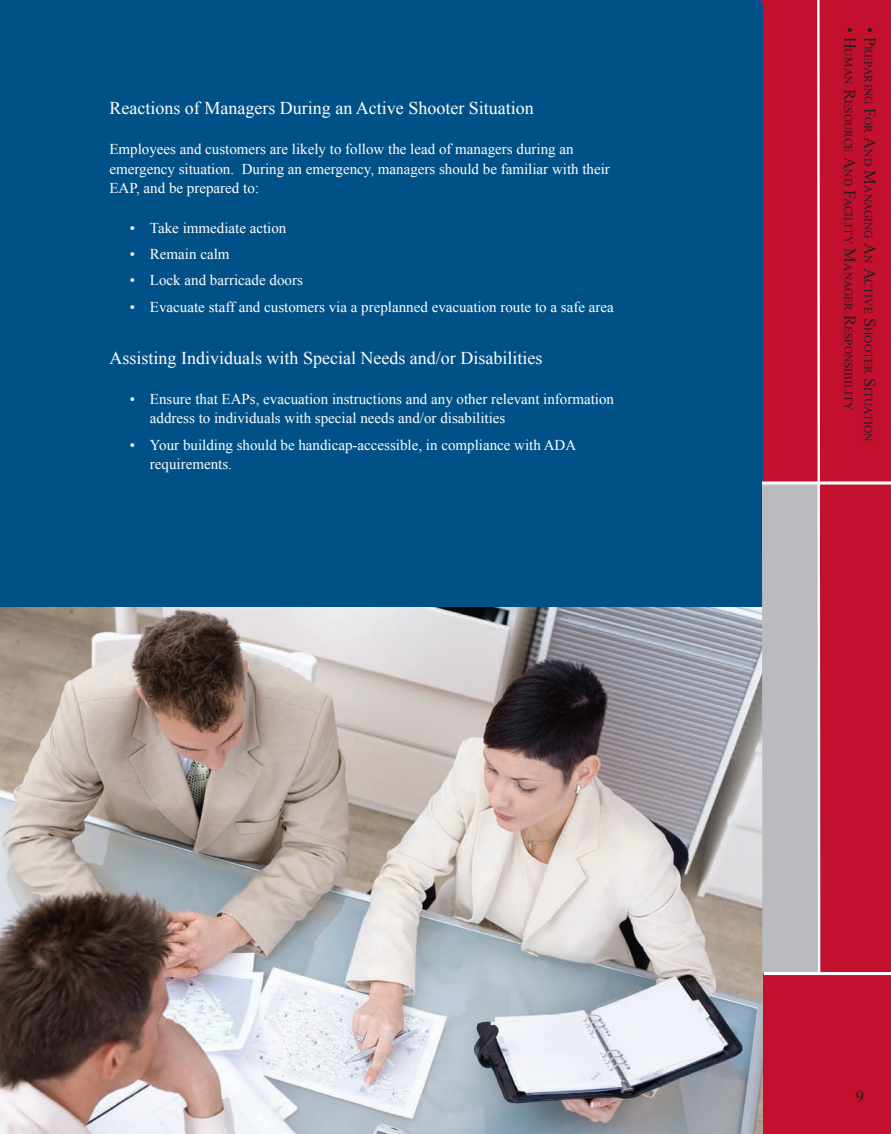
<style>
.page{position:relative;width:891px;height:1134px;background:#fff}
.page>*{position:absolute;margin:0;border:0;box-sizing:border-box;transform-origin:0 0}
.t1{font:18px "Times New Roman";color:#fff}
.t2{font:16.5px "Times New Roman";color:#231f20}
.t3{font:15px/19.5px "Times New Roman";color:#fff}
.t4{font:11.55px/19.8px "Times New Roman";color:#231f20}
.t5{font:11.55px "Times New Roman";letter-spacing:.025em;color:#231f20}
.t6{font:11.55px "Times New Roman";letter-spacing:-.02em;color:#231f20}
.s1{font-size:11.55px}
.s2{font-size:16.5px}
</style>
<div class="page">
<div style="left:0;top:0;width:783px;height:1134px;background:#005187"></div>
<img style="left:0;top:607px;width:763px;height:527px">
<hr style="left:763px;top:1131px;width:128px;height:3px;background:#c3102f">
<hr style="left:762px;top:0;width:129px;height:4px;background:#c3102f">
<div style="left:764px;top:0;width:127px;height:1134px;background:#c3102f"></div>
<div style="left:762px;top:483px;width:57px;height:489px;background:#babbbe"></div>
<svg style="left:816px;top:0;width:6px;height:976px"></svg>
<hr style="left:762px;top:482px;width:129px;height:2px;background:#fff">
<hr style="left:764px;top:972px;width:127px;height:3px;background:#fff">
<p class="t1" style="left:109px;top:96px;width:426px">Reactions of Managers During an Active Shooter Situation</p>
<p class="t3" style="left:109px;top:139px;width:502px">Employees and customers are likely to follow the lead of managers during an emergency situation. During an emergency, managers should be familiar with their<br>EAP, and be prepared to:</p>
<p class="t3" style="left:130px;top:218px;width:158px">• Take immediate action</p>
<p class="t3" style="left:130px;top:244px;width:101px">• Remain calm</p>
<p class="t3" style="left:130px;top:270px;width:175px">• Lock and barricade doors</p>
<p class="t3" style="left:130px;top:297px;width:485px">• Evacuate staff and customers via a preplanned evacuation route to a safe area</p>
<p class="t1" style="left:109px;top:346px;width:434px">Assisting Individuals with Special Needs and/or Disabilities</p>
<p class="t3" style="left:150px;top:389px;width:466px;text-indent:-20px">• Ensure that EAPs, evacuation instructions and any other relevant information address to individuals with special needs and/or disabilities</p>
<p class="t3" style="left:150px;top:435px;width:428px;text-indent:-20px">• Your building should be handicap-accessible, in compliance with ADA requirements.</p>
<p class="t2" style="left:861px;top:27px;width:23px;rotate:90deg">• H</p>
<p class="t2" style="left:881px;top:27px;width:21px;rotate:90deg">• P</p>
<p class="t4" style="left:859px;top:48px;width:38px;rotate:90deg">UMAN</p>
<p class="t5" style="left:876px;top:46px;width:60px;rotate:90deg">REPARING</p>
<p class="t2" style="left:861px;top:89px;width:13px;rotate:90deg">R</p>
<p class="t4" style="left:859px;top:100px;width:54px;rotate:90deg">ESOURCE</p>
<p class="t2" style="left:881px;top:108px;width:11px;rotate:90deg">F</p>
<p class="t4" style="left:878px;top:117px;width:17px;rotate:90deg">OR</p>
<p class="t2" style="left:881px;top:137px;width:13px;rotate:90deg">A</p>
<p class="t2" style="left:861px;top:157px;width:13px;rotate:90deg">A</p>
<p class="t4" style="left:878px;top:149px;width:18px;rotate:90deg">ND</p>
<p class="t4" style="left:859px;top:169px;width:18px;rotate:90deg">ND</p>
<p class="t2" style="left:881px;top:170px;width:16px;rotate:90deg">M</p>
<p class="t2" style="left:861px;top:190px;width:11px;rotate:90deg">F</p>
<p class="t4" style="left:878px;top:198px;width:48px;text-indent:-12px;rotate:90deg">ANAGING<br>ACILITY</p>
<p class="t2" style="left:861px;top:248px;width:16px;rotate:90deg">M</p>
<p class="t2" style="left:881px;top:243px;width:38px;rotate:90deg">A<span class="s1">N</span> A</p>
<p class="t4" style="left:859px;top:263px;width:149px;rotate:90deg">ANAGER <span class="s2">R</span>ESPONSIBILITY</p>
<p class="t4" style="left:878px;top:279px;width:96px;rotate:90deg">CTIVE <span class="s2">S</span>HOOTER</p>
<p class="t2" style="left:881px;top:378px;width:11px;rotate:90deg">S</p>
<p class="t6" style="left:876px;top:387px;width:56px;rotate:90deg">ITUATION</p>
<p class="t2" style="left:856px;top:1085px;width:10px">9</p>
</div>
